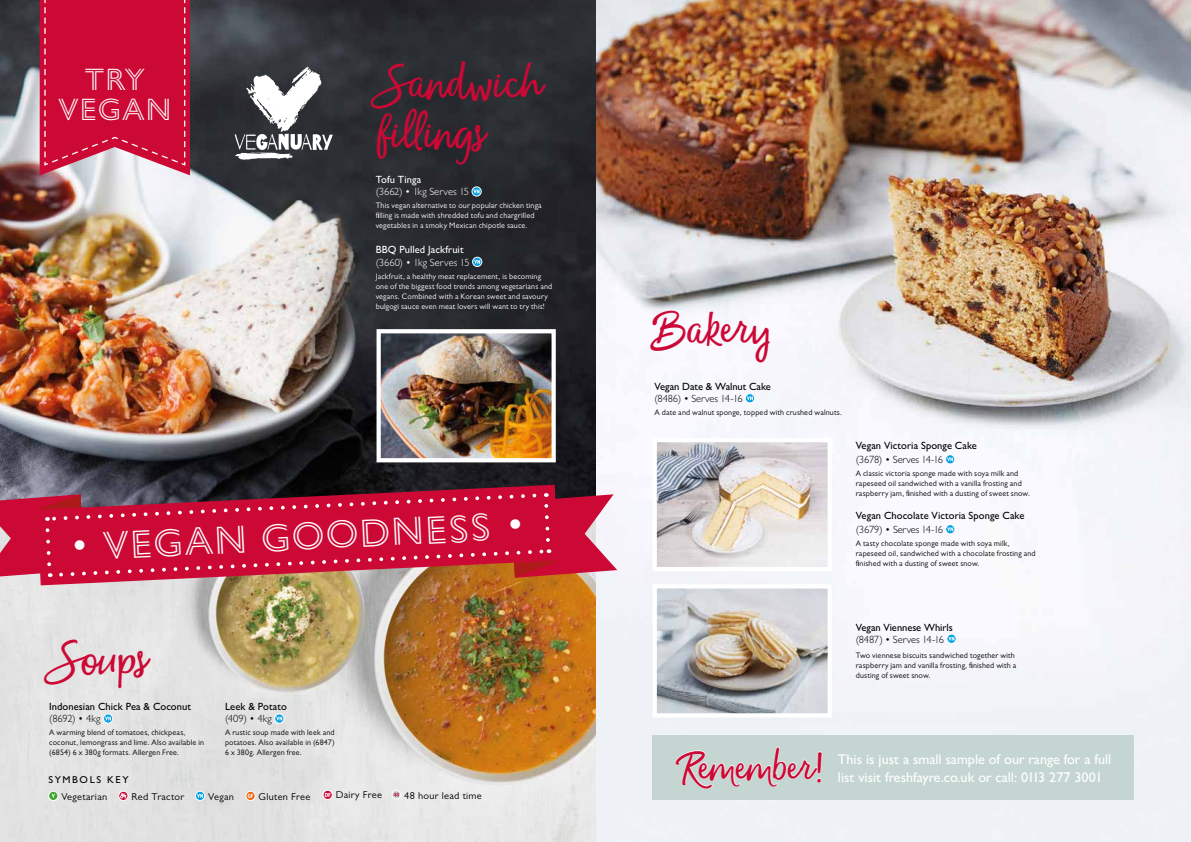
<style>
.page{position:relative;width:1191px;height:842px;background:#fff}
.page>*{position:absolute;margin:0;border:0;box-sizing:border-box;transform-origin:0 0}
.t1{font:49.5px/49.5px "Money Penny Script";color:#cc0935}
.t2{font:42.4px "Money Penny Script";letter-spacing:-.01em;color:#cc0935}
.t3{font:300 39.6px "Gill Sans Nova Inline";color:#fff}
.t4{font:300 31.1px/29.4px "Gill Sans Nova Inline";letter-spacing:.04em;color:#fff;text-align:center}
.t5{font:500 14.1px/18.4px "Gill Sans MT Pro";color:#fff}
.t6{font:500 10.5px "Gill Sans MT Pro";letter-spacing:.005em;color:#000}
.t7{font:300 10.5px "Gill Sans MT Pro";letter-spacing:-.015em;color:#000}
.t8{font:300 10.5px "Gill Sans MT Pro";color:#fff}
.t9{font:500 10.5px "Gill Sans MT Pro";letter-spacing:.005em;color:#fff}
.t10{font:10px "Gill Sans MT Pro";letter-spacing:.03em;color:#000}
.t11{font:500 10px "Gill Sans MT Pro";letter-spacing:.155em;color:#000}
.t12{font:8px/10px "Gill Sans MT Pro";letter-spacing:.02em;color:#000}
.t13{font:8px/10px "Gill Sans MT Pro";letter-spacing:.02em;color:#fff}
.s1{font-family:"Gill Sans MT Pro"}
</style>
<div class="page">
<img style="left:596px;top:0;width:595px;height:842px">
<img style="left:0;top:579px;width:596px;height:263px">
<img style="left:0;top:0;width:596px;height:492px">
<svg style="left:40px;top:0;width:150px;height:175px;background:#ce2048"></svg>
<div style="left:472px;top:187px;width:9px;height:9px;border:1px solid #fff;border-radius:50%"></div>
<svg style="left:473px;top:189px;width:6px;height:4px"></svg>
<svg style="left:472px;top:257px;width:10px;height:9px"></svg>
<div style="left:472px;top:257px;width:10px;height:10px;border:1px solid #fff;border-radius:50%"></div>
<svg style="left:474px;top:260px;width:6px;height:4px"></svg>
<img style="left:381px;top:334px;width:170px;height:123px">
<div style="left:376px;top:329px;width:180px;height:133px;border:4px solid #fff"></div>
<svg style="left:235px;top:67px;width:98px;height:93px"></svg>
<div style="left:103px;top:714px;width:10px;height:9px;border:1px solid #fff;border-radius:50%"></div>
<svg style="left:105px;top:716px;width:6px;height:4px"></svg>
<div style="left:274px;top:714px;width:10px;height:9px;border:1px solid #fff;border-radius:50%"></div>
<svg style="left:276px;top:716px;width:6px;height:4px"></svg>
<img style="left:37px;top:485px;width:521px;height:100px">
<svg style="left:0;top:492px;width:617px;height:87px;background:#c42143"></svg>
<svg style="left:945px;top:455px;width:9px;height:9px"></svg>
<div style="left:945px;top:454px;width:10px;height:10px;border:1px solid #fff;border-radius:50%"></div>
<svg style="left:947px;top:457px;width:6px;height:4px"></svg>
<svg style="left:945px;top:525px;width:10px;height:9px"></svg>
<div style="left:945px;top:524px;width:10px;height:10px;border:1px solid #fff;border-radius:50%"></div>
<svg style="left:947px;top:527px;width:6px;height:4px"></svg>
<img style="left:657px;top:443px;width:170px;height:123px">
<div style="left:652px;top:438px;width:180px;height:133px;border:4px solid #fff"></div>
<div style="left:652px;top:735px;width:481px;height:65px;background:#c5d6d2"></div>
<svg style="left:675px;top:746px;width:147px;height:43px"></svg>
<img style="left:657px;top:589px;width:170px;height:123px">
<div style="left:652px;top:584px;width:180px;height:133px;border:4px solid #fff"></div>
<svg style="left:947px;top:634px;width:9px;height:9px"></svg>
<div style="left:946px;top:634px;width:10px;height:10px;border:1px solid #fff;border-radius:50%"></div>
<svg style="left:948px;top:637px;width:6px;height:4px"></svg>
<svg style="left:745px;top:394px;width:9px;height:9px"></svg>
<div style="left:745px;top:393px;width:10px;height:10px;border:1px solid #fff;border-radius:50%"></div>
<svg style="left:747px;top:396px;width:6px;height:4px"></svg>
<svg style="left:49px;top:791px;width:9px;height:9px"></svg>
<div style="left:48px;top:791px;width:10px;height:10px;border:1px solid #fff;border-radius:50%"></div>
<svg style="left:52px;top:794px;width:3px;height:4px"></svg>
<div style="left:118px;top:791px;width:10px;height:10px;border:1px solid #fff;border-radius:50%"></div>
<svg style="left:120px;top:793px;width:6px;height:5px"></svg>
<svg style="left:195px;top:791px;width:10px;height:9px"></svg>
<div style="left:195px;top:791px;width:10px;height:10px;border:1px solid #fff;border-radius:50%"></div>
<svg style="left:197px;top:794px;width:6px;height:4px"></svg>
<svg style="left:246px;top:791px;width:9px;height:9px"></svg>
<div style="left:246px;top:791px;width:9px;height:10px;border:1px solid #fff;border-radius:50%"></div>
<svg style="left:248px;top:794px;width:5px;height:4px"></svg>
<div style="left:323px;top:790px;width:9px;height:9px;background:#cc0935;border-radius:50%"></div>
<div style="left:323px;top:790px;width:9px;height:10px;border:1px solid #fff;border-radius:50%"></div>
<div style="left:392px;top:790px;width:9px;height:9px;border:1px solid #fff;border-radius:50%"></div>
<svg style="left:393px;top:793px;width:6px;height:3px"></svg>
<h3 class="t4" style="left:59px;top:64px;width:114px">TRY<br>VEGAN</h3>
<h1 class="t1" style="left:376px;top:59px;width:167px">Sandwich fillings</h1>
<h3 class="t9" style="left:376px;top:173px;width:47px">Tofu Tinga</h3>
<h3 class="t8" style="left:376px;top:186px;width:95px">(3662) • 1kg Serves 15</h3>
<p class="t13" style="left:376px;top:200px;width:168px">This vegan alternative to our popular chicken tinga filling is made with shredded tofu and chargrilled vegetables in a smoky Mexican chipotle sauce.</p>
<h3 class="t9" style="left:376px;top:243px;width:89px">BBQ Pulled Jackfruit</h3>
<h3 class="t8" style="left:376px;top:256px;width:95px">(3660) • 1kg Serves 15</h3>
<p class="t13" style="left:376px;top:271px;width:178px">Jackfruit, a healthy meat replacement, is becoming one of the biggest food trends among vegetarians and vegans. Combined with a Korean sweet and savoury bulgogi sauce even meat lovers will want to try this!</p>
<h3 class="t3" style="left:69px;top:522px;width:457px;rotate:-3deg"><span class="s1">•</span> VEGAN GOODNESS <span class="s1">•</span></h3>
<h1 class="t1" style="left:49px;top:635px;width:98px">Soups</h1>
<h3 class="t6" style="left:49px;top:700px;width:143px">Indonesian Chick Pea &amp; Coconut</h3>
<h3 class="t7" style="left:49px;top:713px;width:53px">(8692) • 4kg</h3>
<p class="t12" style="left:49px;top:727px;width:156px">A warming blend of tomatoes, chickpeas, coconut, lemongrass and lime. Also available in (6854) 6 x 380g formats. Allergen Free.</p>
<p class="t11" style="left:48px;top:774px;width:82px">SYMBOLS KEY</p>
<h3 class="t6" style="left:225px;top:700px;width:63px">Leek &amp; Potato</h3>
<h3 class="t7" style="left:225px;top:713px;width:48px">(409) • 4kg</h3>
<p class="t12" style="left:225px;top:727px;width:111px;text-align:justify">A rustic soup made with leek and potatoes. Also available in (6847)<br>6 x 380g. Allergen free.</p>
<p class="t10" style="left:61px;top:790px;width:47px">Vegetarian</p>
<p class="t10" style="left:131px;top:790px;width:54px">Red Tractor</p>
<p class="t10" style="left:208px;top:790px;width:27px">Vegan</p>
<p class="t10" style="left:259px;top:790px;width:53px">Gluten Free</p>
<p class="t10" style="left:325px;top:789px;width:59px"><sup>DF</sup> Dairy Free</p>
<p class="t10" style="left:404px;top:790px;width:79px">48 hour lead time</p>
<h1 class="t1" style="left:650px;top:305px;width:123px">Bakery</h1>
<h3 class="t6" style="left:654px;top:380px;width:118px">Vegan Date &amp; Walnut Cake</h3>
<h3 class="t7" style="left:654px;top:392px;width:90px">(8486) • Serves 14-16</h3>
<p class="t12" style="left:654px;top:407px;width:189px">A date and walnut sponge, topped with crushed walnuts.</p>
<h3 class="t6" style="left:855px;top:439px;width:123px">Vegan Victoria Sponge Cake</h3>
<h3 class="t7" style="left:855px;top:453px;width:89px">(3678) • Serves 14-16</h3>
<p class="t12" style="left:855px;top:468px;width:176px">A classic victoria sponge made with soya milk and rapeseed oil sandwiched with a vanilla frosting and raspberry jam, finished with a dusting of sweet snow.</p>
<h3 class="t6" style="left:855px;top:509px;width:170px">Vegan Chocolate Victoria Sponge Cake</h3>
<h3 class="t7" style="left:855px;top:523px;width:89px">(3679) • Serves 14-16</h3>
<p class="t12" style="left:855px;top:538px;width:181px">A tasty chocolate sponge made with soya milk, rapeseed oil, sandwiched with a chocolate frosting and finished with a dusting of sweet snow.</p>
<h3 class="t6" style="left:855px;top:621px;width:98px">Vegan Viennese Whirls</h3>
<h3 class="t7" style="left:855px;top:633px;width:90px">(8487) • Serves 14-16</h3>
<p class="t12" style="left:855px;top:650px;width:162px">Two viennese biscuits sandwiched together with raspberry jam and vanilla frosting, finished with a dusting of sweet snow.</p>
<h2 class="t2" style="left:680px;top:737px;width:144px">Remember!</h2>
<h3 class="t5" style="left:838px;top:750px;width:275px">This is just a small sample of our range for a full list visit freshfayre.co.uk or call: 0113 277 3001</h3>
</div>
